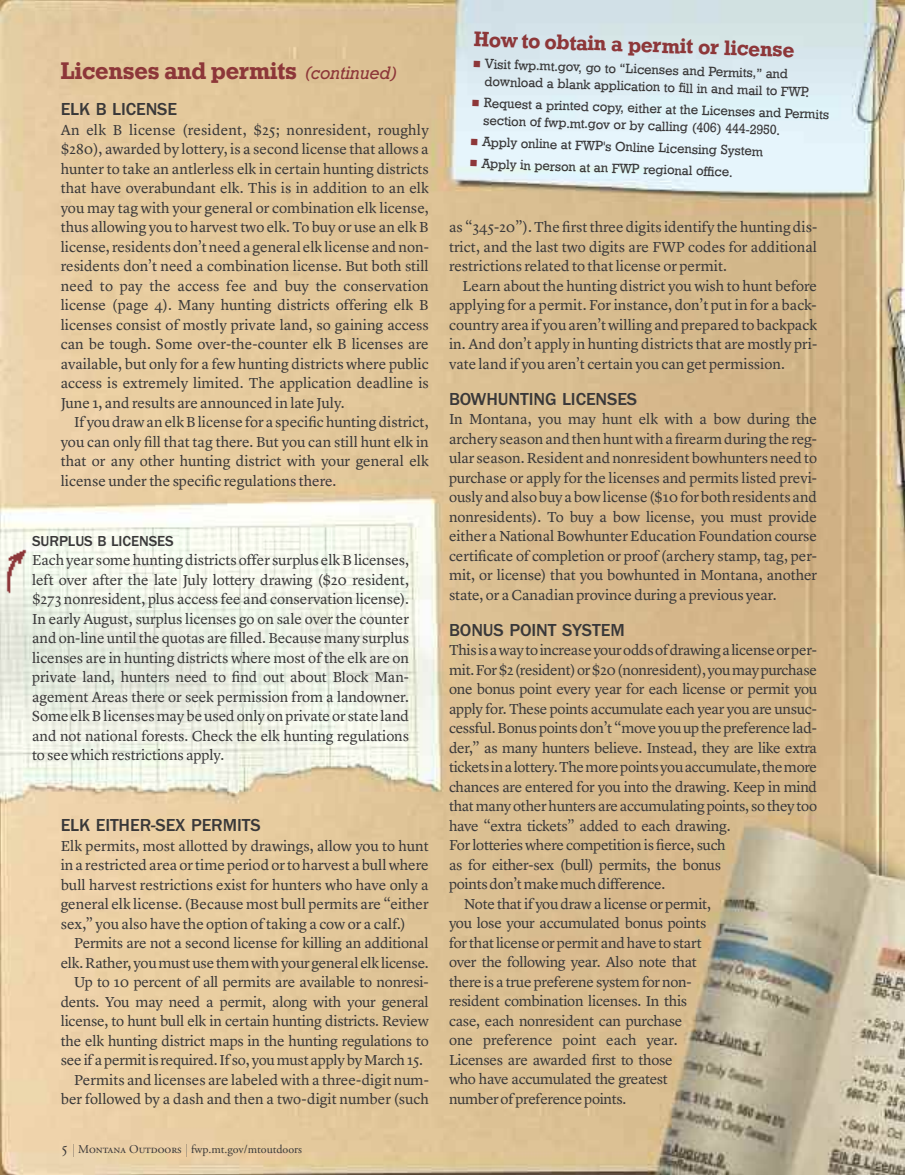
<style>
.page{position:relative;width:905px;height:1175px;background:#fff}
.page>*{position:absolute;margin:0;border:0;box-sizing:border-box;transform-origin:0 0}
.t1{font:24px "Geometric Slab 712 BT Bold A";letter-spacing:-.005em;color:#8d3739}
.t2{font:21px "Geometric Slab 712 BT Bold A";color:#8d3739}
.t3{font:500 18px "Franklin Gothic";letter-spacing:-.005em;color:#393839}
.t4{font:15px/19.5px "Lyon Text";letter-spacing:-.02em;color:#393839;text-align:justify}
.t5{font:15px "Lyon Text";color:#393839}
.t6{font:500 15px "Franklin Gothic";letter-spacing:-.005em;color:#393839}
.t7{font:13.5px/17.2px "Geometric Slab 712 BT Medium A";color:#393839}
.t8{font:12px "Adobe Garamond Pro";color:#393839}
.s1{font-family:"Geometric Slab 712 BT Medium Ital A";font-size:18px}
.s2{color:#8d3739}
</style>
<div class="page">
<img style="left:0;top:0;width:904px;height:1174px">
<img style="left:5px;top:547px;width:23px;height:48px">
<svg style="left:73px;top:1144px;width:1px;height:12px"></svg>
<svg style="left:186px;top:1144px;width:1px;height:12px"></svg>
<svg style="left:63px;top:1145px;width:4px;height:11px"></svg>
<h1 class="t1" style="left:61px;top:57px;width:338px">Licenses and permits <span class="s1">(continued)</span></h1>
<p class="t3" style="left:61px;top:103px;width:118px">ELK B LICENSE</p>
<p class="t4" style="left:61px;top:121px;width:369px">An elk B license (resident, $25; nonresident, roughly $280), awarded by lottery, is a second license that allows a hunter to take an antlerless elk in certain hunting districts that have overabundant elk. This is in addition to an elk you may tag with your general or combination elk license, thus allowing you to harvest two elk. To buy or use an elk B license,residentsdon’tneeda general elk license andnon&shy;residents don’t need a combination license. But both still need to pay the access fee and buy the conservation license (page 4). Many hunting districts offering elk B licenses consist of mostly private land, so gaining access can be tough. Some over-the-counter elk B licenses are available, but only for a few hunting districts where public access is extremely limited. The application deadline is June 1, and results are announced in late July.</p>
<p class="t4" style="left:61px;top:414px;width:369px;text-indent:14px">If youdrawanelkBlicense for a specifichuntingdistrict, you can only fill that tag there. But you can still hunt elk in that or any other hunting district with your general elk license under the specific regulations there.</p>
<p class="t6" style="left:32px;top:536px;width:143px">SURPLUS B LICENSES</p>
<p class="t4" style="left:32px;top:552px;width:378px">Eachyear somehuntingdistricts offer surplus elkBlicenses, left over after the late July lottery drawing ($20 resident, $273 nonresident, plus access fee and conservation license).<br>In early August, surplus licenses go on sale over the counter and on-line untilthe quotas are filled.Because many surplus licenses are in hunting districts where most of the elk are on private land, hunters need to find out about Block Man&shy;agement Areas there or seek permission from a landowner.<br>Some elkBlicensesmaybeusedonly onprivate or state land and not national forests. Check the elk hunting regulations to see which restrictions apply.</p>
<p class="t3" style="left:61px;top:819px;width:201px">ELK EITHER-SEX PERMITS</p>
<p class="t4" style="left:61px;top:837px;width:369px">Elk permits, most allotted by drawings, allow you to hunt ina restrictedarea ortime periodorto harvest a bullwhere bull harvest restrictions exist for hunters who have only a general elk license. (Because most bull permits are “either sex,” you also have the option oftaking a cow or a calf.)</p>
<p class="t4" style="left:74px;top:934px;width:356px">Permits are not a second license for killing an additional</p>
<p class="t4" style="left:61px;top:954px;width:369px">elk.Rather,youmustusethemwithyourgeneralelklicense.</p>
<p class="t4" style="left:74px;top:973px;width:356px">Up to 10 percent of all permits are available to nonresi-</p>
<p class="t4" style="left:61px;top:993px;width:369px">dents. You may need a permit, along with your general</p>
<p class="t4" style="left:61px;top:1012px;width:369px">license, to hunt bull elk in certain hunting districts. Review</p>
<p class="t4" style="left:61px;top:1032px;width:369px">the elk hunting district maps in the hunting regulations to</p>
<p class="t4" style="left:61px;top:1051px;width:364px">see if apermitis required.If so, youmust applybyMarch15.</p>
<p class="t5" style="left:74px;top:1073px;width:356px">Permits and licenses are labeled with a three-digit num-</p>
<p class="t5" style="left:61px;top:1092px;width:369px">ber followed by a dash and then a two-digit number (such</p>
<p class="t8" style="left:78px;top:1144px;width:225px">Montana Outdoors fwp.mt.gov/mtoutdoors</p>
<h2 class="t2" style="left:474px;top:27px;width:322px;rotate:2deg">How to obtain a permit or license</h2>
<p class="t7" style="left:485px;top:55px;width:326px;text-indent:-12px;rotate:2deg"><span class="s2">■</span> Visit fwp.mt.gov, go to “Licenses and Permits,” and download a blank application to fi ll in and mail to FWP.</p>
<p class="t7" style="left:484px;top:94px;width:347px;text-indent:-12px;rotate:2deg"><span class="s2">■</span> Request a printed copy, either at the Licenses and Permits section of fwp.mt.gov or by calling (406) 444-2950.</p>
<p class="t7" style="left:471px;top:133px;width:294px;rotate:2deg"><span class="s2">■</span> Apply online at FWP's Online Licensing System</p>
<p class="t7" style="left:470px;top:154px;width:264px;rotate:2deg"><span class="s2">■</span> Apply in person at an FWP regional offi ce.</p>
<p class="t4" style="left:449px;top:218px;width:369px">as “345-20”).The firstthree digits identify the hunting dis&shy;trict, and the last two digits are FWP codes for additional restrictions related to that license or permit.</p>
<p class="t4" style="left:449px;top:277px;width:369px;text-indent:14px">Learn about the hunting district you wish to hunt before applying for a permit. For instance, don’t put in for a back&shy;country area if you aren’twilling andpreparedto backpack in. And don’t apply in hunting districts that are mostly pri&shy;vate land if you aren’t certain you can get permission.</p>
<p class="t3" style="left:449px;top:392px;width:190px">BOWHUNTING LICENSES</p>
<p class="t4" style="left:449px;top:410px;width:369px">In Montana, you may hunt elk with a bow during the archery seasonandthenhuntwithafirearmduring the reg&shy;ular season.Resident and nonresident bowhunters need to purchase or apply for the licenses and permits listed previ&shy;ouslyandalsobuyabowlicense($10forbothresidentsand nonresidents). To buy a bow license, you must provide either a National Bowhunter Education Foundation course certificate of completion or proof (archery stamp, tag, per&shy;mit, or license) that you bowhunted in Montana, another state, or a Canadian province during a previous year.</p>
<p class="t3" style="left:449px;top:623px;width:177px">BONUS POINT SYSTEM</p>
<p class="t4" style="left:449px;top:641px;width:369px">Thisisawaytoincreaseyouroddsofdrawingalicenseorper-</p>
<p class="t4" style="left:449px;top:661px;width:369px">mit.For$2(resident)or$20(nonresident),youmaypurchase</p>
<p class="t4" style="left:449px;top:680px;width:369px">one bonus point every year for each license or permit you</p>
<p class="t4" style="left:449px;top:700px;width:369px">apply for. These points accumulate each year you are unsuc-</p>
<p class="t4" style="left:449px;top:719px;width:369px">cessful.Bonuspointsdon’t “move youupthepreference lad-</p>
<p class="t4" style="left:449px;top:739px;width:369px">der,” as many hunters believe. Instead, they are like extra</p>
<p class="t4" style="left:449px;top:758px;width:369px">ticketsinalottery.Themorepointsyouaccumulate,themore</p>
<p class="t4" style="left:449px;top:778px;width:369px">chances are entered for you into the drawing. Keep in mind</p>
<p class="t4" style="left:449px;top:797px;width:369px">thatmanyotherhunters are accumulatingpoints, sothey too</p>
<p class="t4" style="left:449px;top:817px;width:283px">have “extra tickets” added to each drawing.</p>
<p class="t4" style="left:449px;top:836px;width:278px">For lotteries where competition is fierce, such</p>
<p class="t4" style="left:449px;top:856px;width:273px">as for either-sex (bull) permits, the bonus</p>
<p class="t4" style="left:449px;top:875px;width:218px">pointsdon’tmakemuchdifference.</p>
<p class="t4" style="left:464px;top:895px;width:249px">Note that if you draw a license or permit,</p>
<p class="t4" style="left:449px;top:914px;width:259px">you lose your accumulated bonus points</p>
<p class="t4" style="left:449px;top:934px;width:254px">forthatlicenseorpermit andhave tostart</p>
<p class="t4" style="left:449px;top:953px;width:249px">over the following year. Also note that</p>
<p class="t4" style="left:449px;top:973px;width:244px">there is a true preferene system for non-</p>
<p class="t4" style="left:449px;top:992px;width:240px">resident combination licenses. In this</p>
<p class="t4" style="left:449px;top:1012px;width:235px">case, each nonresident can purchase</p>
<p class="t5" style="left:449px;top:1034px;width:230px">one preference point each year.</p>
<p class="t4" style="left:449px;top:1051px;width:225px">Licenses are awarded first to those</p>
<p class="t4" style="left:449px;top:1070px;width:220px">who have accumulated the greatest</p>
<p class="t4" style="left:449px;top:1090px;width:179px">numberofpreferencepoints.</p>
</div>
